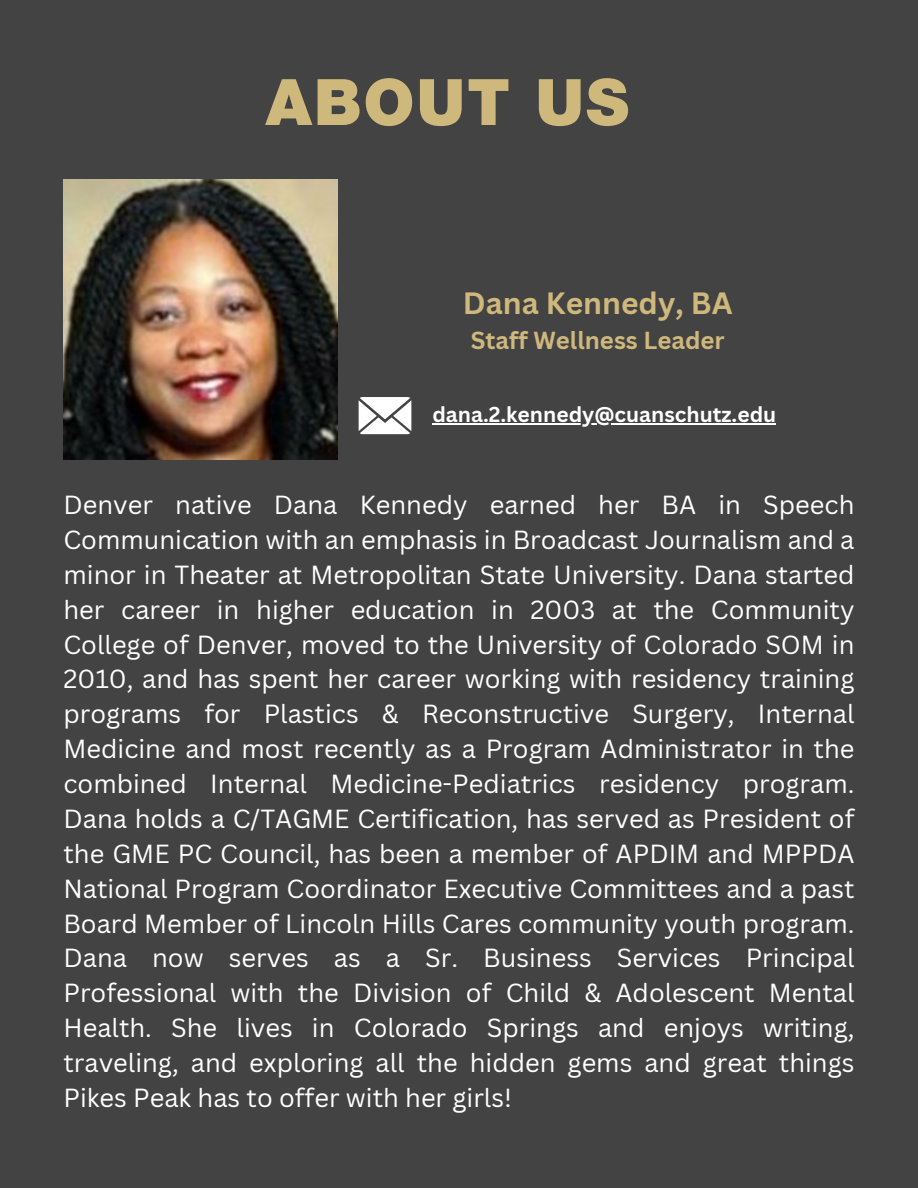
<style>
.page{position:relative;width:918px;height:1188px;background:#434343}
.page>*{position:absolute;margin:0;border:0;box-sizing:border-box;transform-origin:0 0}
.t1{font:900 64.2px "Helvetica Neue LT Std";letter-spacing:.03em;color:#cfb87c}
.t2{font:700 30px "Canva Sans";color:#cfb87c}
.t3{font:25.5px/34.8px "Canva Sans";color:#fff;text-align:justify}
.t4{font:700 24px "Canva Sans";color:#cfb87c}
.t5{font:700 21px "Canva Sans";color:#fff}
</style>
<div class="page">
<img style="left:63px;top:180px;width:275px;height:280px">
<svg style="left:359px;top:397px;width:52px;height:37px"></svg>
<hr style="left:432px;top:424px;width:344px;height:1px;background:#fff">
<h1 class="t1" style="left:266px;top:79px;width:365px">ABOUT US</h1>
<p class="t2" style="left:463px;top:282px;width:271px">Dana Kennedy, BA</p>
<p class="t4" style="left:471px;top:323px;width:255px">Staff Wellness Leader</p>
<p class="t5" style="left:432px;top:400px;width:345px">dana.2.kennedy@cuanschutz.edu</p>
<h2 class="t3" style="left:63px;top:487px;width:793px">Denver native Dana Kennedy earned her BA in Speech Communication with an emphasis in Broadcast Journalism and a minor in Theater at Metropolitan State University. Dana started her career in higher education in 2003 at the Community College of Denver, moved to the University of Colorado SOM in 2010, and has spent her career working with residency training programs for Plastics &amp; Reconstructive Surgery, Internal Medicine and most recently as a Program Administrator in the combined Internal Medicine-Pediatrics residency program.<br>Dana holds a C/TAGME Certification, has served as President of the GME PC Council, has been a member of APDIM and MPPDA National Program Coordinator Executive Committees and a past Board Member of Lincoln Hills Cares community youth program.<br>Dana now serves as a Sr. Business Services Principal Professional with the Division of Child &amp; Adolescent Mental Health. She lives in Colorado Springs and enjoys writing, traveling, and exploring all the hidden gems and great things Pikes Peak has to offer with her girls!</h2>
</div>
